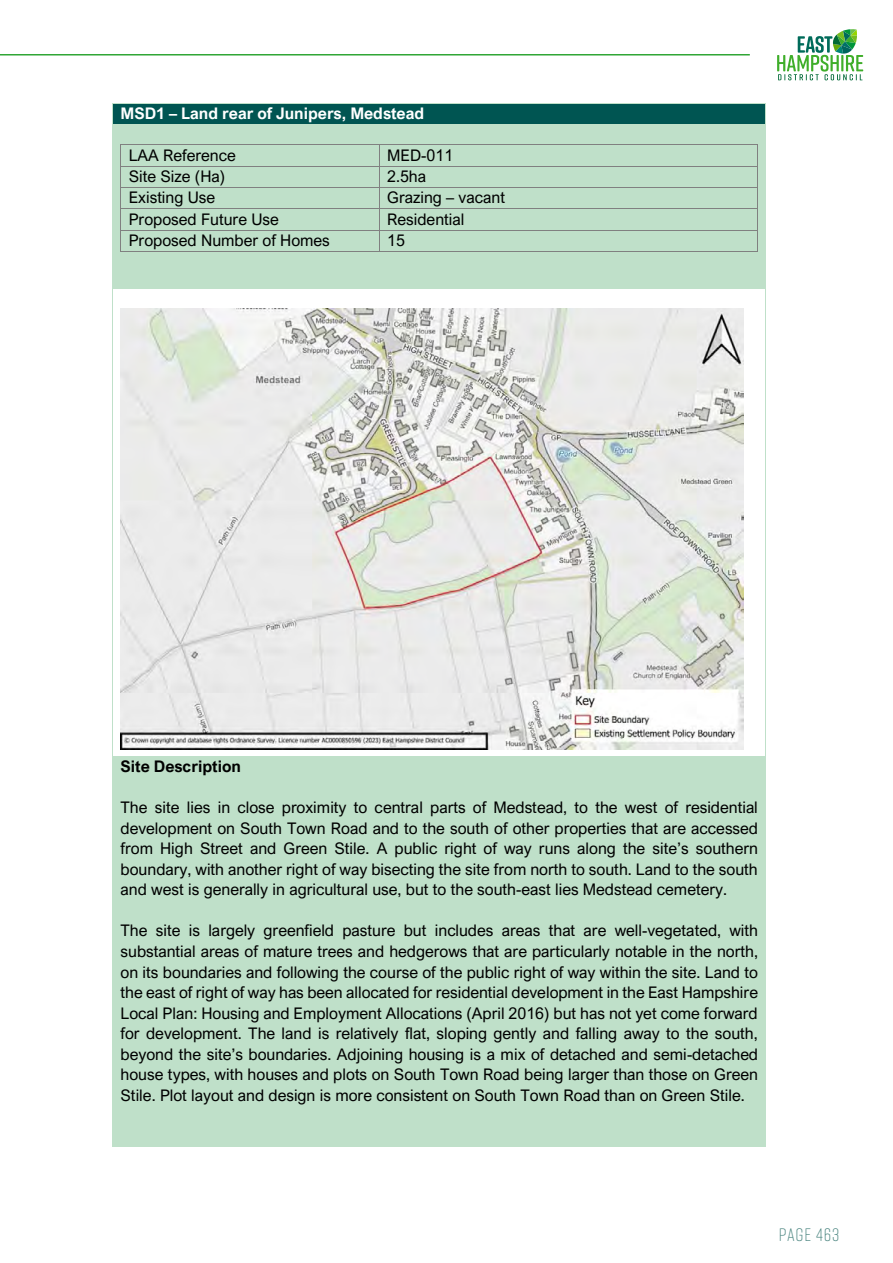
<style>
.page{position:relative;width:893px;height:1263px;background:#fff}
.page>*{position:absolute;margin:0;border:0;box-sizing:border-box;transform-origin:0 0}
.t1{font:300 18px "Rift Soft";letter-spacing:.05em;color:#4e8782}
.t2{font:16.05px/20.5px "Arial Nova";color:#000;text-align:justify}
.t3{font:700 16.05px "Arial Nova";color:#fff}
.t4{font:700 16.05px "Arial Nova";color:#000}
</style>
<div class="page">
<hr style="left:0;top:54px;width:750px;height:2px;background:#31a636">
<svg style="left:777px;top:29px;width:86px;height:51px"></svg>
<div style="left:113px;top:103px;width:652px;height:21px;background:#005552"></div>
<hr style="left:113px;top:103px;width:652px;height:1px;background:#bfe0c9">
<svg style="left:112px;top:103px;width:1px;height:21px"></svg>
<svg style="left:765px;top:103px;width:1px;height:21px"></svg>
<div style="left:113px;top:124px;width:652px;height:164px;background:#bfe0c9"></div>
<hr style="left:121px;top:144px;width:258px;height:1px;background:#808080">
<hr style="left:380px;top:144px;width:377px;height:1px;background:#808080">
<hr style="left:121px;top:166px;width:258px;height:1px;background:#808080">
<hr style="left:380px;top:166px;width:377px;height:1px;background:#808080">
<hr style="left:121px;top:187px;width:258px;height:1px;background:#808080">
<hr style="left:380px;top:187px;width:377px;height:1px;background:#808080">
<hr style="left:121px;top:208px;width:258px;height:1px;background:#808080">
<hr style="left:380px;top:208px;width:377px;height:1px;background:#808080">
<hr style="left:121px;top:230px;width:258px;height:1px;background:#808080">
<hr style="left:380px;top:230px;width:377px;height:1px;background:#808080">
<hr style="left:121px;top:251px;width:258px;height:1px;background:#808080">
<svg style="left:379px;top:144px;width:1px;height:108px"></svg>
<hr style="left:380px;top:251px;width:377px;height:1px;background:#808080">
<svg style="left:757px;top:144px;width:1px;height:108px"></svg>
<hr style="left:112px;top:124px;width:1px;height:164px;background:#bfe0c9">
<hr style="left:765px;top:124px;width:1px;height:164px;background:#bfe0c9">
<hr style="left:112px;top:288px;width:1px;height:468px;background:#bfe0c9">
<hr style="left:765px;top:288px;width:1px;height:468px;background:#bfe0c9">
<div style="left:113px;top:756px;width:652px;height:390px;background:#bfe0c9"></div>
<hr style="left:112px;top:756px;width:1px;height:390px;background:#bfe0c9">
<hr style="left:113px;top:1146px;width:652px;height:1px;background:#bfe0c9">
<hr style="left:765px;top:756px;width:1px;height:390px;background:#bfe0c9">
<img style="left:120px;top:309px;width:623px;height:440px">
<p class="t3" style="left:121px;top:104px;width:305px">MSD1 – Land rear of Junipers, Medstead</p>
<p class="t2" style="left:129px;top:145px;width:109px">LAA Reference</p>
<p class="t2" style="left:387px;top:145px;width:68px">MED-011</p>
<p class="t2" style="left:129px;top:166px;width:98px">Site Size (Ha)</p>
<p class="t2" style="left:387px;top:166px;width:40px">2.5ha</p>
<p class="t2" style="left:129px;top:187px;width:88px">Existing Use</p>
<p class="t2" style="left:387px;top:187px;width:119px">Grazing – vacant</p>
<p class="t2" style="left:129px;top:209px;width:152px">Proposed Future Use</p>
<p class="t2" style="left:387px;top:209px;width:79px">Residential</p>
<p class="t2" style="left:129px;top:230px;width:203px">Proposed Number of Homes</p>
<p class="t2" style="left:387px;top:230px;width:19px">15</p>
<p class="t4" style="left:121px;top:757px;width:122px">Site Description</p>
<p class="t2" style="left:121px;top:797px;width:639px">The site lies in close proximity to central parts of Medstead, to the west of residential development on South Town Road and to the south of other properties that are accessed from High Street and Green Stile. A public right of way runs along the site’s southern boundary, with another right of way bisecting the site from north to south. Land to the south and west is generally in agricultural use, but to the south-east lies Medstead cemetery.</p>
<p class="t2" style="left:121px;top:920px;width:639px">The site is largely greenfield pasture but includes areas that are well-vegetated, with substantial areas of mature trees and hedgerows that are particularly notable in the north, on its boundaries and following the course of the public right of way within the site. Land to the east of right of way has been allocated for residential development in the East Hampshire Local Plan: Housing and Employment Allocations (April 2016) but has not yet come forward for development. The land is relatively flat, sloping gently and falling away to the south, beyond the site’s boundaries. Adjoining housing is a mix of detached and semi-detached house types, with houses and plots on South Town Road being larger than those on Green Stile. Plot layout and design is more consistent on South Town Road than on Green Stile.</p>
<p class="t1" style="left:779px;top:1222px;width:62px">Page 463</p>
</div>
